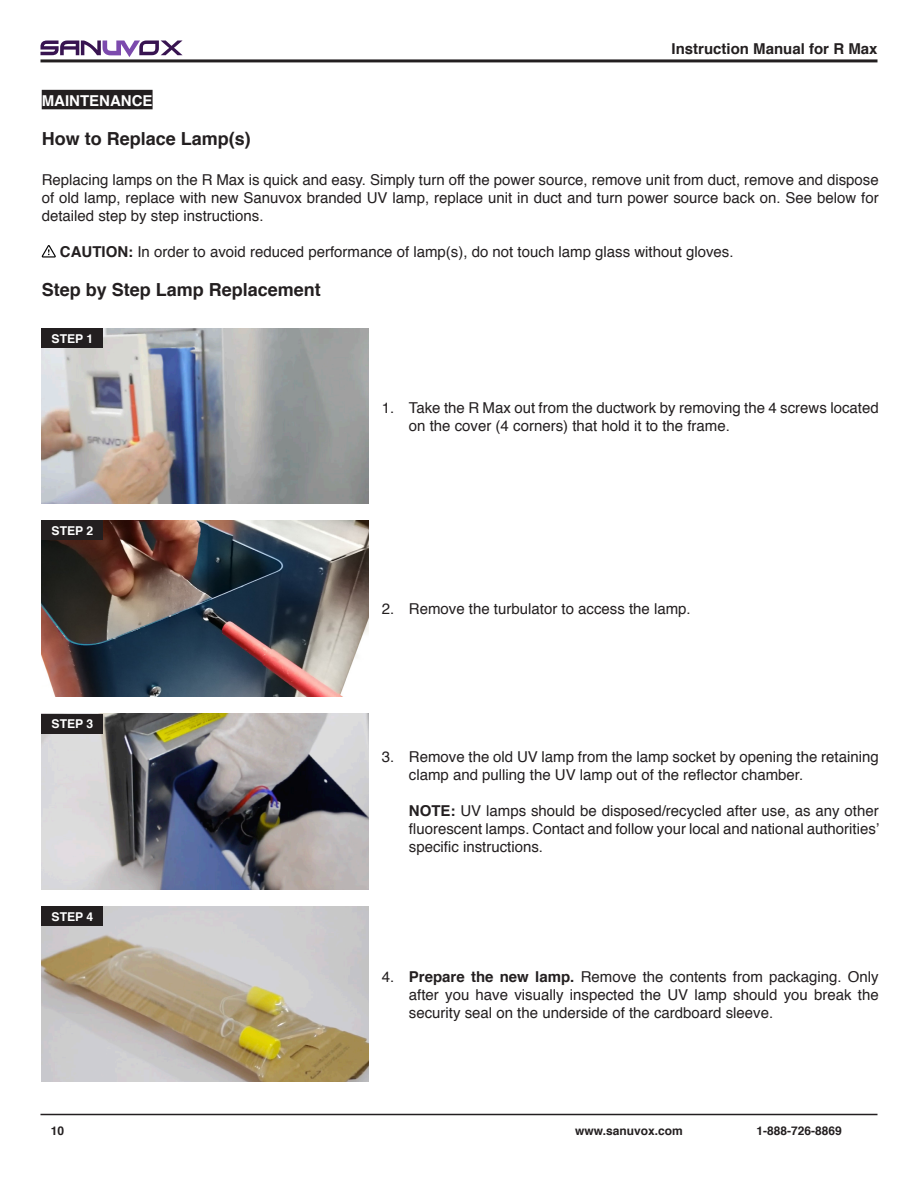
<style>
.page{position:relative;width:918px;height:1188px;background:#fff}
.page>*{position:absolute;margin:0;border:0;box-sizing:border-box;transform-origin:0 0}
.t1{font:700 18px "Helvetica";color:#231f20}
.t2{font:15px/18px "Helvetica";color:#231f20;text-align:justify}
.t3{font:700 15px "Helvetica";color:#231f20}
.t4{font:700 15px "Helvetica";color:#fff}
.t5{font:700 12.15px "Helvetica";color:#fff}
.t6{font:700 12px "Helvetica";color:#231f20}
.s1{font-weight:700}
</style>
<div class="page">
<svg style="left:40px;top:41px;width:143px;height:16px"></svg>
<hr style="left:40px;top:59px;width:838px;height:3px;background:#231f20">
<hr style="left:40px;top:1114px;width:838px;height:1px;background:#231f20">
<img style="left:42px;top:328px;width:326px;height:176px">
<img style="left:42px;top:714px;width:326px;height:175px">
<img style="left:42px;top:906px;width:326px;height:176px">
<img style="left:42px;top:521px;width:326px;height:176px">
<div style="left:42px;top:90px;width:111px;height:19px;background:#231f20"></div>
<svg style="left:42px;top:245px;width:14px;height:13px"></svg>
<div style="left:42px;top:328px;width:61px;height:20px;background:#231f20"></div>
<div style="left:42px;top:520px;width:61px;height:20px;background:#231f20"></div>
<div style="left:42px;top:906px;width:61px;height:20px;background:#231f20"></div>
<div style="left:42px;top:714px;width:61px;height:19px;background:#231f20"></div>
<p class="t3" style="left:672px;top:37px;width:207px">Instruction Manual for R Max</p>
<p class="t4" style="left:42px;top:88px;width:112px">MAINTENANCE</p>
<p class="t1" style="left:42px;top:124px;width:211px">How to Replace Lamp(s)</p>
<p class="t2" style="left:42px;top:171px;width:838px">Replacing lamps on the R Max is quick and easy. Simply turn off the power source, remove unit from duct, remove and dispose of old lamp, replace with new Sanuvox branded UV lamp, replace unit in duct and turn power source back on. See below for detailed step by step instructions.</p>
<p class="t2" style="left:60px;top:243px;width:675px"><span class="s1">CAUTION:</span> In order to avoid reduced performance of lamp(s), do not touch lamp glass without gloves.</p>
<p class="t1" style="left:42px;top:276px;width:281px">Step by Step Lamp Replacement</p>
<p class="t5" style="left:52px;top:329px;width:43px">STEP 1</p>
<p class="t5" style="left:52px;top:521px;width:43px">STEP 2</p>
<p class="t5" style="left:52px;top:714px;width:43px">STEP 3</p>
<p class="t5" style="left:52px;top:907px;width:43px">STEP 4</p>
<p class="t6" style="left:51px;top:1121px;width:15px">10</p>
<p class="t2" style="left:409px;top:399px;width:471px;text-indent:-27px">1. Take the R Max out from the ductwork by removing the 4 screws located on the cover (4 corners) that hold it to the frame.</p>
<p class="t2" style="left:382px;top:601px;width:310px">2. Remove the turbulator to access the lamp.</p>
<p class="t2" style="left:409px;top:748px;width:471px;text-indent:-27px">3. Remove the old UV lamp from the lamp socket by opening the retaining clamp and pulling the UV lamp out of the reflector chamber.</p>
<p class="t2" style="left:409px;top:802px;width:472px"><span class="s1">NOTE:</span> UV lamps should be disposed/recycled after use, as any other fluorescent lamps. Contact and follow your local and national authorities’ specific instructions.</p>
<p class="t2" style="left:409px;top:968px;width:471px;text-indent:-27px">4. <span class="s1">Prepare the new lamp.</span> Remove the contents from packaging. Only after you have visually inspected the UV lamp should you break the security seal on the underside of the cardboard sleeve.</p>
<p class="t6" style="left:575px;top:1121px;width:109px">www.sanuvox.com</p>
<p class="t6" style="left:756px;top:1121px;width:87px">1-888-726-8869</p>
</div>
